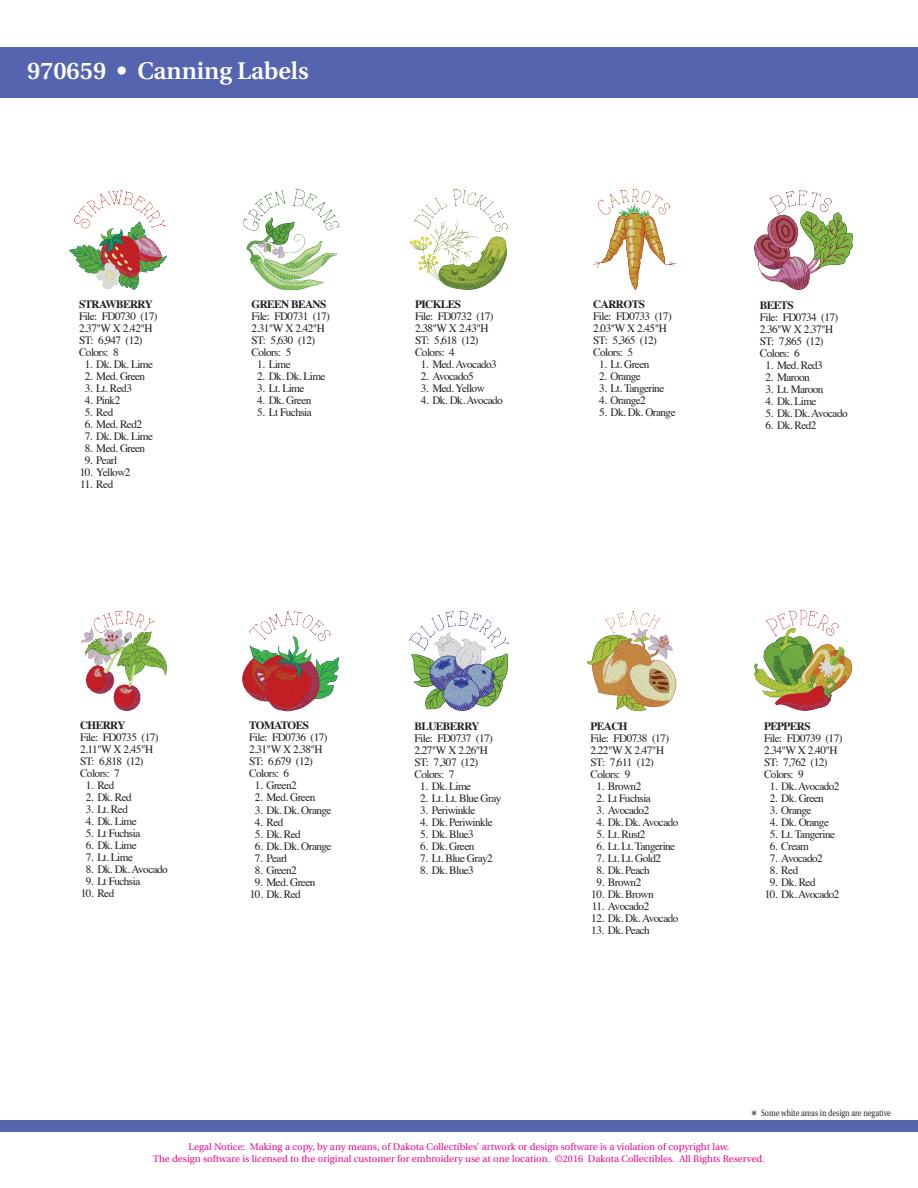
<style>
.page{position:relative;width:918px;height:1188px;background:#fff}
.page>*{position:absolute;margin:0;border:0;box-sizing:border-box;transform-origin:0 0}
.t1{font:600 24px "Utopia";color:#fff}
.t2{font:11.25px/12px "Times";letter-spacing:-.05em;color:#231f20}
.t3{font:700 11.25px "Times";letter-spacing:-.05em;color:#231f20}
.t4{font:9.6px/12px "Utopia";color:#ed028c;text-align:center}
.t5{font:9px "Utopia";color:#231f20;scale:.8 1}
.s1{font-size:15px}
</style>
<div class="page">
<div style="left:0;top:1120px;width:918px;height:12px;background:#5564ae"></div>
<div style="left:0;top:48px;width:918px;height:50px;background:#5564ae"></div>
<img style="left:69px;top:190px;width:98px;height:100px">
<img style="left:81px;top:610px;width:86px;height:102px">
<img style="left:242px;top:188px;width:97px;height:103px">
<img style="left:242px;top:611px;width:98px;height:101px">
<img style="left:410px;top:189px;width:98px;height:102px">
<img style="left:409px;top:611px;width:100px;height:100px">
<img style="left:593px;top:188px;width:84px;height:103px">
<img style="left:587px;top:611px;width:90px;height:101px">
<img style="left:754px;top:190px;width:99px;height:101px">
<img style="left:754px;top:609px;width:99px;height:102px">
<h1 class="t1" style="left:27px;top:58px;width:283px">970659 • Canning Labels</h1>
<p class="t3" style="left:79px;top:294px;width:75px">STRAWBERRY</p>
<p class="t2" style="left:79px;top:309px;width:80px">File: FD0730 (17)<br>2.37"W X 2.42"H<br>ST: 6,947 (12)<br>Colors: 8</p>
<p class="t2" style="left:85px;top:357px;width:70px">1. Dk. Dk. Lime</p>
<p class="t2" style="left:85px;top:369px;width:62px">2. Med. Green</p>
<p class="t2" style="left:85px;top:381px;width:49px">3. Lt. Red3</p>
<p class="t2" style="left:85px;top:393px;width:37px">4. Pink2</p>
<p class="t2" style="left:85px;top:405px;width:30px">5. Red</p>
<p class="t2" style="left:85px;top:417px;width:59px">6. Med. Red2</p>
<p class="t2" style="left:85px;top:429px;width:70px">7. Dk. Dk. Lime</p>
<p class="t2" style="left:85px;top:441px;width:62px">8. Med. Green</p>
<p class="t2" style="left:85px;top:453px;width:34px">9. Pearl</p>
<p class="t2" style="left:80px;top:465px;width:52px">10. Yellow2</p>
<p class="t2" style="left:80px;top:477px;width:35px">11. Red</p>
<p class="t3" style="left:251px;top:294px;width:76px">GREEN BEANS</p>
<p class="t2" style="left:251px;top:310px;width:80px">File: FD0731 (17)<br>2.31"W X 2.42"H<br>ST: 5,630 (12)<br>Colors: 5</p>
<p class="t2" style="left:257px;top:358px;width:35px">1. Lime</p>
<p class="t2" style="left:257px;top:370px;width:70px">2. Dk. Dk. Lime</p>
<p class="t2" style="left:257px;top:382px;width:49px">3. Lt. Lime</p>
<p class="t2" style="left:257px;top:394px;width:56px">4. Dk. Green</p>
<p class="t2" style="left:257px;top:406px;width:56px">5. Lt Fuchsia</p>
<p class="t3" style="left:415px;top:294px;width:48px">PICKLES</p>
<p class="t2" style="left:415px;top:310px;width:80px">File: FD0732 (17)<br>2.38"W X 2.43"H<br>ST: 5,618 (12)<br>Colors: 4</p>
<p class="t2" style="left:421px;top:358px;width:78px">1. Med. Avocado3</p>
<p class="t2" style="left:421px;top:370px;width:55px">2. Avocado5</p>
<p class="t2" style="left:421px;top:382px;width:66px">3. Med. Yellow</p>
<p class="t2" style="left:421px;top:394px;width:84px">4. Dk. Dk. Avocado</p>
<p class="t3" style="left:593px;top:294px;width:53px">CARROTS</p>
<p class="t2" style="left:593px;top:310px;width:80px">File: FD0733 (17)<br>2.03"W X 2.45"H<br>ST: 5,365 (12)<br>Colors: 5</p>
<p class="t2" style="left:599px;top:358px;width:52px">1. Lt. Green</p>
<p class="t2" style="left:599px;top:370px;width:43px">2. Orange</p>
<p class="t2" style="left:599px;top:382px;width:67px">3. Lt. Tangerine</p>
<p class="t2" style="left:599px;top:394px;width:48px">4. Orange2</p>
<p class="t2" style="left:599px;top:406px;width:78px">5. Dk. Dk. Orange</p>
<p class="t3" style="left:760px;top:294px;width:36px">BEETS</p>
<p class="t2" style="left:760px;top:310px;width:80px">File: FD0734 (17)<br>2.36"W X 2.37"H<br>ST: 7,865 (12)<br>Colors: 6</p>
<p class="t2" style="left:766px;top:358px;width:59px">1. Med. Red3</p>
<p class="t2" style="left:766px;top:370px;width:46px">2. Maroon</p>
<p class="t2" style="left:766px;top:382px;width:60px">3. Lt. Maroon</p>
<p class="t2" style="left:766px;top:394px;width:53px">4. Dk. Lime</p>
<p class="t2" style="left:766px;top:406px;width:84px">5. Dk. Dk. Avocado</p>
<p class="t2" style="left:766px;top:418px;width:53px">6. Dk. Red2</p>
<p class="t3" style="left:80px;top:715px;width:47px">CHERRY</p>
<p class="t2" style="left:80px;top:731px;width:80px">File: FD0735 (17)<br>2.11"W X 2.45"H<br>ST: 6,818 (12)<br>Colors: 7</p>
<p class="t2" style="left:86px;top:779px;width:30px">1. Red</p>
<p class="t2" style="left:86px;top:791px;width:47px">2. Dk. Red</p>
<p class="t2" style="left:86px;top:803px;width:44px">3. Lt. Red</p>
<p class="t2" style="left:86px;top:815px;width:53px">4. Dk. Lime</p>
<p class="t2" style="left:86px;top:827px;width:56px">5. Lt Fuchsia</p>
<p class="t2" style="left:86px;top:839px;width:53px">6. Dk. Lime</p>
<p class="t2" style="left:86px;top:851px;width:49px">7. Lt. Lime</p>
<p class="t2" style="left:86px;top:863px;width:84px">8. Dk. Dk. Avocado</p>
<p class="t2" style="left:86px;top:875px;width:56px">9. Lt Fuchsia</p>
<p class="t2" style="left:81px;top:887px;width:35px">10. Red</p>
<p class="t3" style="left:249px;top:715px;width:61px">TOMATOES</p>
<p class="t2" style="left:249px;top:731px;width:80px">File: FD0736 (17)<br>2.31"W X 2.38"H<br>ST: 6,679 (12)<br>Colors: 6</p>
<p class="t2" style="left:255px;top:779px;width:43px">1. Green2</p>
<p class="t2" style="left:255px;top:791px;width:62px">2. Med. Green</p>
<p class="t2" style="left:255px;top:803px;width:78px">3. Dk. Dk. Orange</p>
<p class="t2" style="left:255px;top:815px;width:30px">4. Red</p>
<p class="t2" style="left:255px;top:827px;width:47px">5. Dk. Red</p>
<p class="t2" style="left:255px;top:839px;width:78px">6. Dk. Dk. Orange</p>
<p class="t2" style="left:255px;top:851px;width:34px">7. Pearl</p>
<p class="t2" style="left:255px;top:863px;width:43px">8. Green2</p>
<p class="t2" style="left:255px;top:875px;width:62px">9. Med. Green</p>
<p class="t2" style="left:250px;top:887px;width:53px">10. Dk. Red</p>
<p class="t3" style="left:415px;top:715px;width:67px">BLUEBERRY</p>
<p class="t2" style="left:415px;top:731px;width:80px">File: FD0737 (17)<br>2.27"W X 2.26"H<br>ST: 7,307 (12)<br>Colors: 7</p>
<p class="t2" style="left:420px;top:779px;width:53px">1. Dk. Lime</p>
<p class="t2" style="left:420px;top:791px;width:83px">2. Lt. Lt. Blue Gray</p>
<p class="t2" style="left:420px;top:803px;width:57px">3. Periwinkle</p>
<p class="t2" style="left:420px;top:815px;width:74px">4. Dk. Periwinkle</p>
<p class="t2" style="left:420px;top:827px;width:55px">5. Dk. Blue3</p>
<p class="t2" style="left:420px;top:839px;width:56px">6. Dk. Green</p>
<p class="t2" style="left:420px;top:851px;width:74px">7. Lt. Blue Gray2</p>
<p class="t2" style="left:420px;top:863px;width:55px">8. Dk. Blue3</p>
<p class="t3" style="left:591px;top:715px;width:39px">PEACH</p>
<p class="t2" style="left:591px;top:731px;width:80px">File: FD0738 (17)<br>2.22"W X 2.47"H<br>ST: 7,611 (12)<br>Colors: 9</p>
<p class="t2" style="left:596px;top:779px;width:46px">1. Brown2</p>
<p class="t2" style="left:596px;top:791px;width:56px">2. Lt Fuchsia</p>
<p class="t2" style="left:596px;top:803px;width:55px">3. Avocado2</p>
<p class="t2" style="left:596px;top:815px;width:84px">4. Dk. Dk. Avocado</p>
<p class="t2" style="left:596px;top:827px;width:51px">5. Lt. Rust2</p>
<p class="t2" style="left:596px;top:839px;width:80px">6. Lt. Lt. Tangerine</p>
<p class="t2" style="left:596px;top:851px;width:66px">7. Lt. Lt. Gold2</p>
<p class="t2" style="left:596px;top:863px;width:55px">8. Dk. Peach</p>
<p class="t2" style="left:596px;top:875px;width:46px">9. Brown2</p>
<p class="t2" style="left:591px;top:887px;width:64px">10. Dk. Brown</p>
<p class="t2" style="left:592px;top:899px;width:59px">11. Avocado2</p>
<p class="t2" style="left:591px;top:911px;width:89px">12. Dk. Dk. Avocado</p>
<p class="t2" style="left:591px;top:923px;width:60px">13. Dk. Peach</p>
<p class="t3" style="left:764px;top:715px;width:48px">PEPPERS</p>
<p class="t2" style="left:764px;top:731px;width:80px">File: FD0739 (17)<br>2.34"W X 2.40"H<br>ST: 7,762 (12)<br>Colors: 9</p>
<p class="t2" style="left:770px;top:779px;width:71px">1. Dk. Avocado2</p>
<p class="t2" style="left:770px;top:791px;width:56px">2. Dk. Green</p>
<p class="t2" style="left:770px;top:803px;width:43px">3. Orange</p>
<p class="t2" style="left:770px;top:815px;width:61px">4. Dk. Orange</p>
<p class="t2" style="left:770px;top:827px;width:67px">5. Lt. Tangerine</p>
<p class="t2" style="left:770px;top:839px;width:41px">6. Cream</p>
<p class="t2" style="left:770px;top:851px;width:55px">7. Avocado2</p>
<p class="t2" style="left:770px;top:863px;width:30px">8. Red</p>
<p class="t2" style="left:770px;top:875px;width:47px">9. Dk. Red</p>
<p class="t2" style="left:765px;top:887px;width:76px">10. Dk. Avocado2</p>
<p class="t5" style="left:751px;top:1108px;width:176px"><span class="s1">*</span> Some white areas in design are negative</p>
<p class="t4" style="left:153px;top:1141px;width:613px">Legal Notice: Making a copy, by any means, of Dakota Collectibles’ artwork or design software is a violation of copyright law.<br>The design software is licensed to the original customer for embroidery use at one location. ©2016 Dakota Collectibles. All Rights Reserved.</p>
</div>
